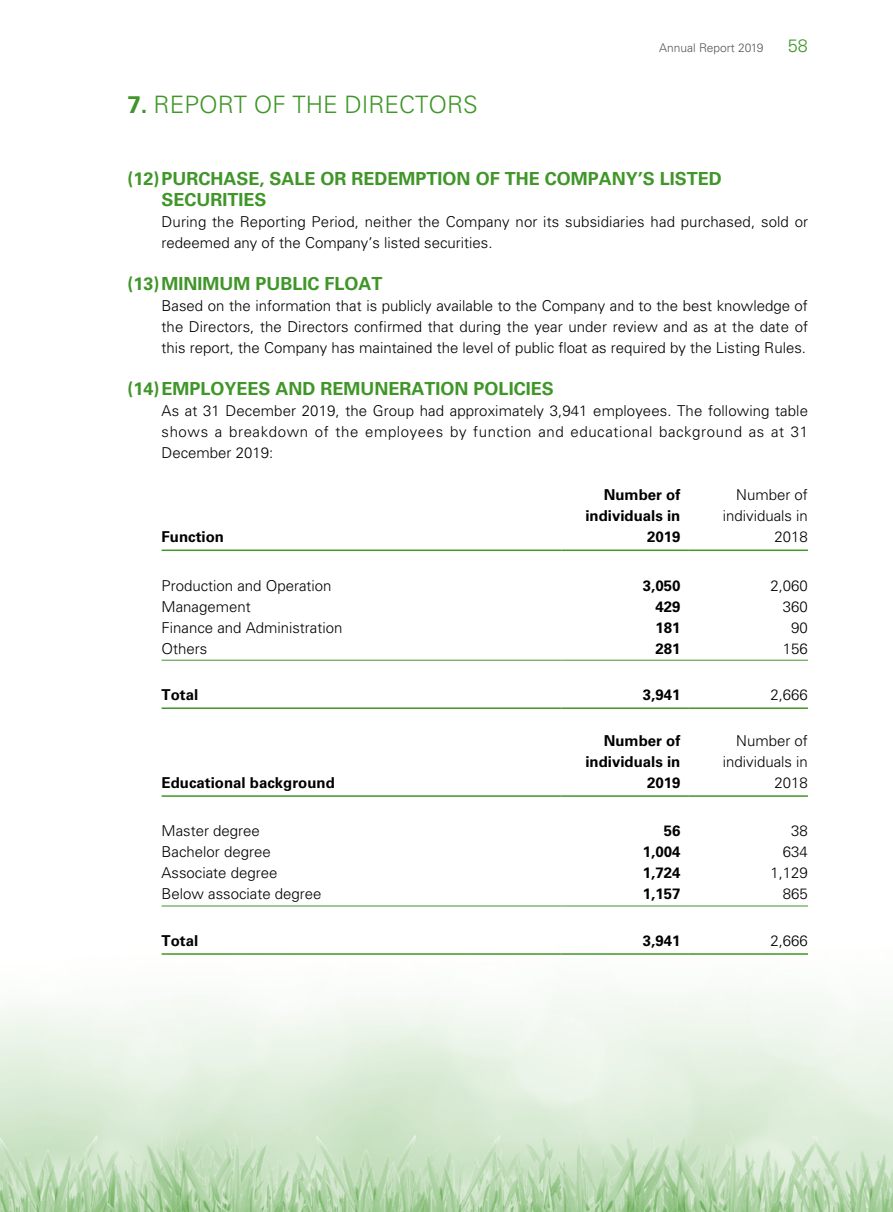
<style>
.page{position:relative;width:893px;height:1212px;background:#fff}
.page>*{position:absolute;margin:0;border:0;box-sizing:border-box;transform-origin:0 0}
.t1{font:300 24px "Univers LT Std";color:#409629}
.t2{font:700 18px/21px "Univers LT Std";color:#409629}
.t3{font:300 18px "Univers LT Std";color:#409629}
.t4{font:300 15px/21px "Univers LT Std";color:#000;text-align:justify}
.t5{font:700 15px/21px "Univers LT Std";color:#000;text-align:right}
.t6{font:300 12px "Univers LT Std";color:#595757}
.s1{font-weight:700}
</style>
<div class="page">
<img style="left:0;top:549px;width:893px;height:663px">
<hr style="left:162px;top:549px;width:399px;height:2px;background:#409629">
<hr style="left:561px;top:549px;width:128px;height:2px;background:#409629">
<hr style="left:689px;top:549px;width:119px;height:2px;background:#409629">
<hr style="left:162px;top:660px;width:399px;height:1px;background:#409629">
<hr style="left:561px;top:660px;width:128px;height:1px;background:#409629">
<hr style="left:689px;top:660px;width:119px;height:1px;background:#409629">
<hr style="left:162px;top:707px;width:399px;height:2px;background:#409629">
<hr style="left:561px;top:707px;width:128px;height:2px;background:#409629">
<hr style="left:689px;top:707px;width:119px;height:2px;background:#409629">
<hr style="left:162px;top:795px;width:399px;height:2px;background:#409629">
<hr style="left:561px;top:795px;width:128px;height:2px;background:#409629">
<hr style="left:689px;top:795px;width:119px;height:2px;background:#409629">
<hr style="left:162px;top:905px;width:399px;height:1px;background:#409629">
<hr style="left:561px;top:905px;width:128px;height:1px;background:#409629">
<hr style="left:689px;top:905px;width:119px;height:1px;background:#409629">
<hr style="left:162px;top:953px;width:399px;height:2px;background:#409629">
<hr style="left:561px;top:953px;width:128px;height:2px;background:#409629">
<hr style="left:689px;top:953px;width:119px;height:2px;background:#409629">
<h1 class="t1" style="left:128px;top:90px;width:352px"><span class="s1">7.</span> REPORT OF THE DIRECTORS</h1>
<p class="t6" style="left:659px;top:40px;width:106px">Annual Report 2019</p>
<p class="t3" style="left:788px;top:35px;width:22px">58</p>
<p class="t2" style="left:162px;top:168px;width:562px;text-indent:-34px">(12)PURCHASE, SALE OR REDEMPTION OF THE COMPANY S’ LISTED<br>SECURITIES</p>
<p class="t4" style="left:162px;top:211px;width:648px">During the Reporting Period, neither the Company nor its subsidiaries had purchased, sold or redeemed any of the Company s’ listed securities.</p>
<p class="t2" style="left:128px;top:273px;width:257px">(13)MINIMUM PUBLIC FLOAT</p>
<p class="t4" style="left:162px;top:295px;width:648px">Based on the information that is publicly available to the Company and to the best knowledge of the Directors, the Directors confirmed that during the year under review and as at the date of this report, the Company has maintained the level of public float as required by the Listing Rules.</p>
<p class="t2" style="left:128px;top:378px;width:428px">(14)EMPLOYEES AND REMUNERATION POLICIES</p>
<p class="t4" style="left:162px;top:400px;width:648px">As at 31 December 2019, the Group had approximately 3,941 employees. The following table shows a breakdown of the employees by function and educational background as at 31<br>December 2019:</p>
<p class="t5" style="left:162px;top:526px;width:64px">Function</p>
<p class="t4" style="left:162px;top:575px;width:172px">Production and Operation</p>
<p class="t5" style="left:585px;top:484px;width:97px">Number of individuals in<br>2019</p>
<p class="t4" style="left:723px;top:484px;width:87px;text-align:right">Number of individuals in<br>2018</p>
<p class="t4" style="left:770px;top:575px;width:39px">2,060</p>
<p class="t5" style="left:643px;top:575px;width:39px">3,050</p>
<p class="t4" style="left:162px;top:596px;width:91px">Management</p>
<p class="t5" style="left:655px;top:596px;width:27px">429</p>
<p class="t4" style="left:783px;top:596px;width:27px">360</p>
<p class="t4" style="left:162px;top:617px;width:182px">Finance and Administration</p>
<p class="t5" style="left:655px;top:617px;width:27px">181</p>
<p class="t4" style="left:791px;top:617px;width:18px">90</p>
<p class="t4" style="left:162px;top:638px;width:47px">Others</p>
<p class="t5" style="left:655px;top:638px;width:27px">281</p>
<p class="t4" style="left:783px;top:638px;width:27px">156</p>
<p class="t5" style="left:162px;top:684px;width:38px">Total</p>
<p class="t5" style="left:643px;top:684px;width:39px">3,941</p>
<p class="t4" style="left:770px;top:684px;width:39px">2,666</p>
<p class="t5" style="left:162px;top:772px;width:175px">Educational background</p>
<p class="t4" style="left:162px;top:820px;width:100px">Master degree</p>
<p class="t5" style="left:585px;top:730px;width:97px">Number of individuals in<br>2019</p>
<p class="t4" style="left:723px;top:730px;width:87px;text-align:right">Number of individuals in<br>2018</p>
<p class="t4" style="left:791px;top:820px;width:18px">38</p>
<p class="t5" style="left:664px;top:821px;width:18px">56</p>
<p class="t4" style="left:162px;top:841px;width:111px">Bachelor degree</p>
<p class="t5" style="left:643px;top:842px;width:39px">1,004</p>
<p class="t4" style="left:783px;top:841px;width:27px">634</p>
<p class="t4" style="left:162px;top:862px;width:117px">Associate degree</p>
<p class="t5" style="left:643px;top:863px;width:39px">1,724</p>
<p class="t4" style="left:770px;top:862px;width:39px">1,129</p>
<p class="t4" style="left:162px;top:883px;width:162px">Below associate degree</p>
<p class="t5" style="left:643px;top:884px;width:39px">1,157</p>
<p class="t4" style="left:783px;top:883px;width:27px">865</p>
<p class="t5" style="left:162px;top:930px;width:38px">Total</p>
<p class="t5" style="left:643px;top:930px;width:39px">3,941</p>
<p class="t4" style="left:770px;top:930px;width:39px">2,666</p>
</div>
